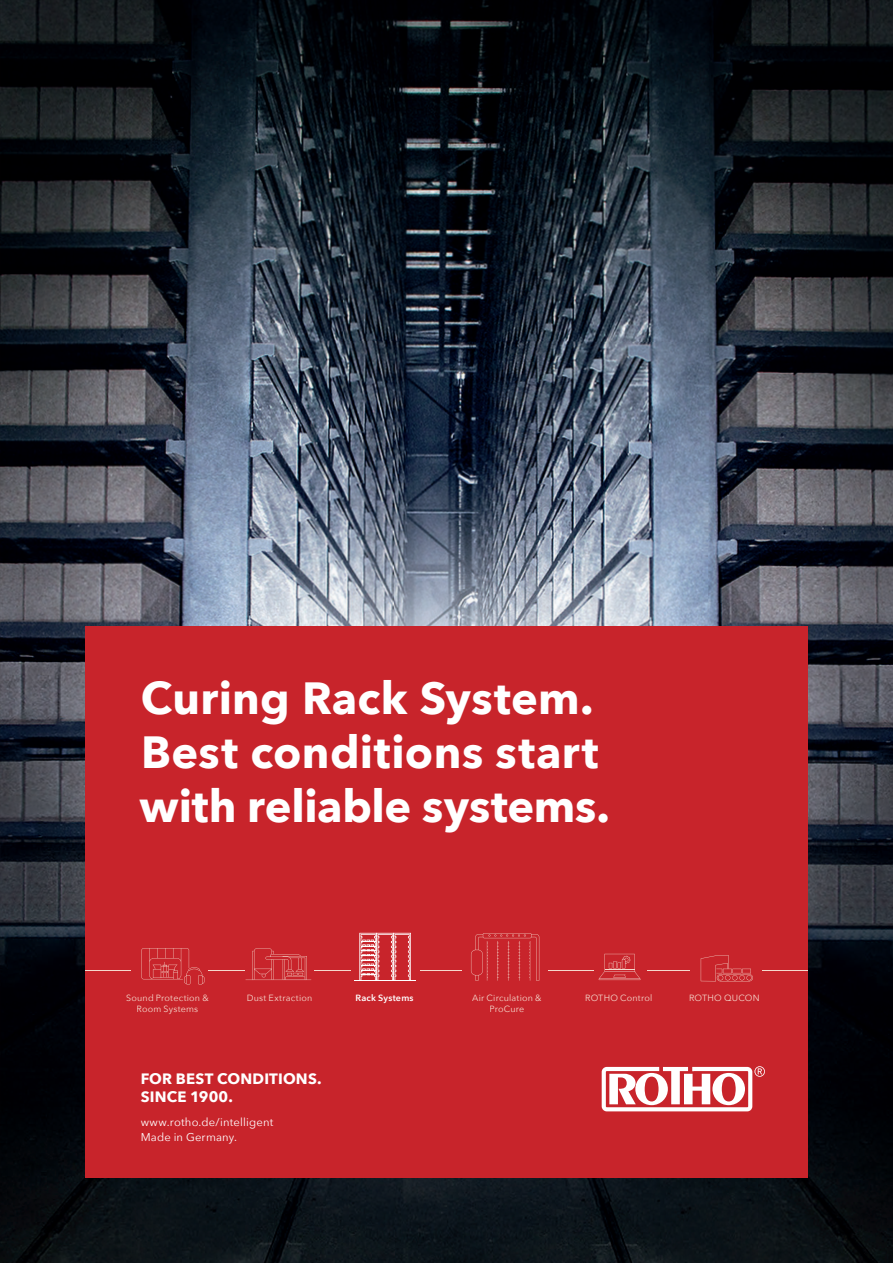
<style>
.page{position:relative;width:893px;height:1263px;background:#fff}
.page>*{position:absolute;margin:0;border:0;box-sizing:border-box;transform-origin:0 0}
.t1{font:700 45px/54px "Avenir Next";letter-spacing:.005em;color:#fff}
.t2{font:700 15px/18px "Avenir Next";letter-spacing:.01em;color:#fff}
.t3{font:11.25px/15px "Avenir Next";letter-spacing:.015em;color:#fff}
.t4{font:9px/10.8px "Avenir Next";letter-spacing:.02em;color:#f5d9cd;text-align:center}
.t5{font:600 9px "Avenir Next";letter-spacing:.025em;color:#fff}
</style>
<div class="page">
<img style="left:0;top:0;width:343px;height:340px">
<img style="left:343px;top:0;width:364px;height:341px">
<img style="left:707px;top:0;width:186px;height:655px">
<img style="left:0;top:340px;width:396px;height:312px">
<img style="left:394px;top:341px;width:315px;height:285px">
<img style="left:0;top:652px;width:130px;height:611px">
<img style="left:758px;top:655px;width:135px;height:608px">
<img style="left:130px;top:1178px;width:628px;height:85px">
<div style="left:85px;top:626px;width:723px;height:552px;background:#c8242b"></div>
<svg style="left:602px;top:1066px;width:163px;height:45px"></svg>
<svg style="left:701px;top:955px;width:52px;height:26px"></svg>
<svg style="left:246px;top:948px;width:65px;height:33px"></svg>
<hr style="left:354px;top:980px;width:62px;height:1px;background:#fff">
<svg style="left:359px;top:933px;width:52px;height:47px"></svg>
<svg style="left:599px;top:954px;width:41px;height:26px"></svg>
<hr style="left:85px;top:971px;width:46px;height:1px;background:#f5d9cd">
<hr style="left:208px;top:971px;width:37px;height:1px;background:#f5d9cd">
<hr style="left:315px;top:971px;width:36px;height:1px;background:#f5d9cd">
<hr style="left:420px;top:971px;width:42px;height:1px;background:#f5d9cd">
<hr style="left:548px;top:971px;width:45px;height:1px;background:#f5d9cd">
<hr style="left:647px;top:971px;width:43px;height:1px;background:#f5d9cd">
<hr style="left:762px;top:971px;width:46px;height:1px;background:#f5d9cd">
<svg style="left:471px;top:933px;width:68px;height:48px"></svg>
<svg style="left:141px;top:948px;width:63px;height:37px"></svg>
<h1 class="t1" style="left:140px;top:671px;width:472px">Curing Rack System.<br>Best conditions start with reliable systems.</h1>
<p class="t4" style="left:126px;top:992px;width:84px">Sound Protection &amp;</p>
<p class="t4" style="left:689px;top:992px;width:72px">ROTHO QUCON</p>
<p class="t4" style="left:137px;top:1003px;width:63px">Room Systems</p>
<p class="t4" style="left:247px;top:992px;width:67px">Dust Extraction</p>
<p class="t4" style="left:585px;top:992px;width:69px">ROTHO Control</p>
<p class="t5" style="left:356px;top:990px;width:60px">Rack Systems</p>
<p class="t4" style="left:472px;top:992px;width:71px">Air Circulation &amp;<br>ProCure</p>
<h2 class="t2" style="left:141px;top:1070px;width:182px">FOR BEST CONDITIONS.<br>SINCE 1900.</h2>
<p class="t3" style="left:141px;top:1114px;width:134px">www.rotho.de/intelligent<br>Made in Germany.</p>
</div>
